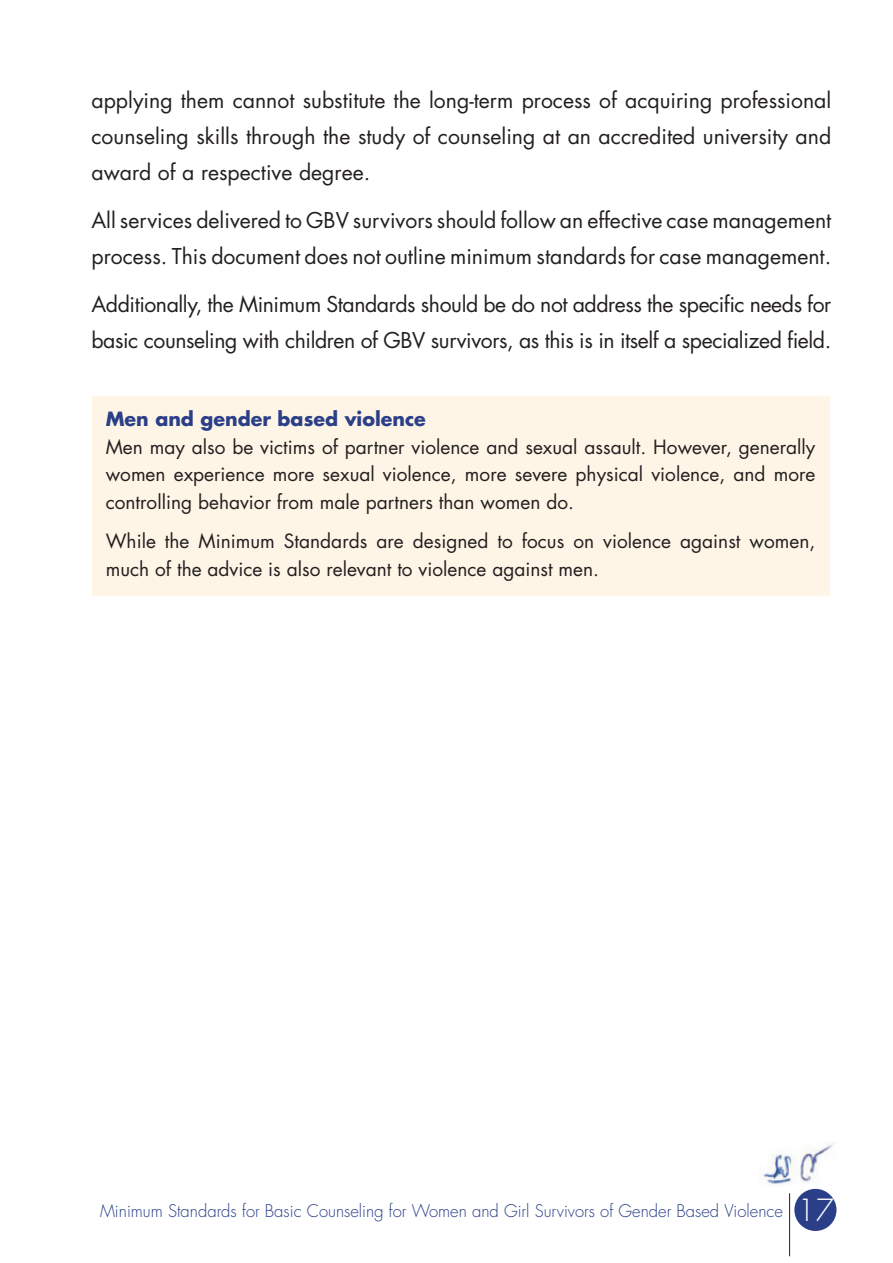
<style>
.page{position:relative;width:893px;height:1263px;background:#fff}
.page>*{position:absolute;margin:0;border:0;box-sizing:border-box;transform-origin:0 0}
.t1{font:21.15px/36px "Futura Std";color:#231f20;text-align:justify}
.t2{font:21.15px/36px "Futura Std";letter-spacing:-.02em;color:#231f20}
.t3{font:19.05px/27.6px "Futura Std";color:#231f20;text-align:justify}
.t4{font:700 19.05px "Futura Std";color:#2a3f88}
.t5{font:300 16.95px "Futura Std";color:#2a3f88}
.s1{font-size:29.7px;color:#fff}
</style>
<div class="page">
<div style="left:93px;top:396px;width:737px;height:199px;background:#fef5e6"></div>
<div style="left:794px;top:1189px;width:42px;height:42px;background:#2a3f88;border-radius:50%"></div>
<hr style="left:789px;top:1193px;width:1px;height:63px;background:#231f20">
<img style="left:760px;top:1143px;width:74px;height:41px">
<p class="t1" style="left:91px;top:83px;width:741px">applying them cannot substitute the long-term process of acquiring professional counseling skills through the study of counseling at an accredited university and award of a respective degree.</p>
<p class="t1" style="left:91px;top:203px;width:741px">All services delivered to GBV survivors should follow an effective case management process. This document does not outline minimum standards for case management.</p>
<p class="t2" style="left:91px;top:288px;width:741px">Additionally, the Minimum Standards should be do not address the specific needs for basic counseling with children of GBV survivors, as this is in itself a specialized field.</p>
<p class="t4" style="left:106px;top:410px;width:322px">Men and gender based violence</p>
<p class="t3" style="left:106px;top:434px;width:711px">Men may also be victims of partner violence and sexual assault. However, generally women experience more sexual violence, more severe physical violence, and more controlling behavior from male partners than women do.</p>
<p class="t3" style="left:106px;top:529px;width:711px">While the Minimum Standards are designed to focus on violence against women, much of the advice is also relevant to violence against men.</p>
<p class="t5" style="left:100px;top:1203px;width:735px">Minimum Standards for Basic Counseling for Women and Girl Survivors of Gender Based Violence <span class="s1">17</span></p>
</div>
